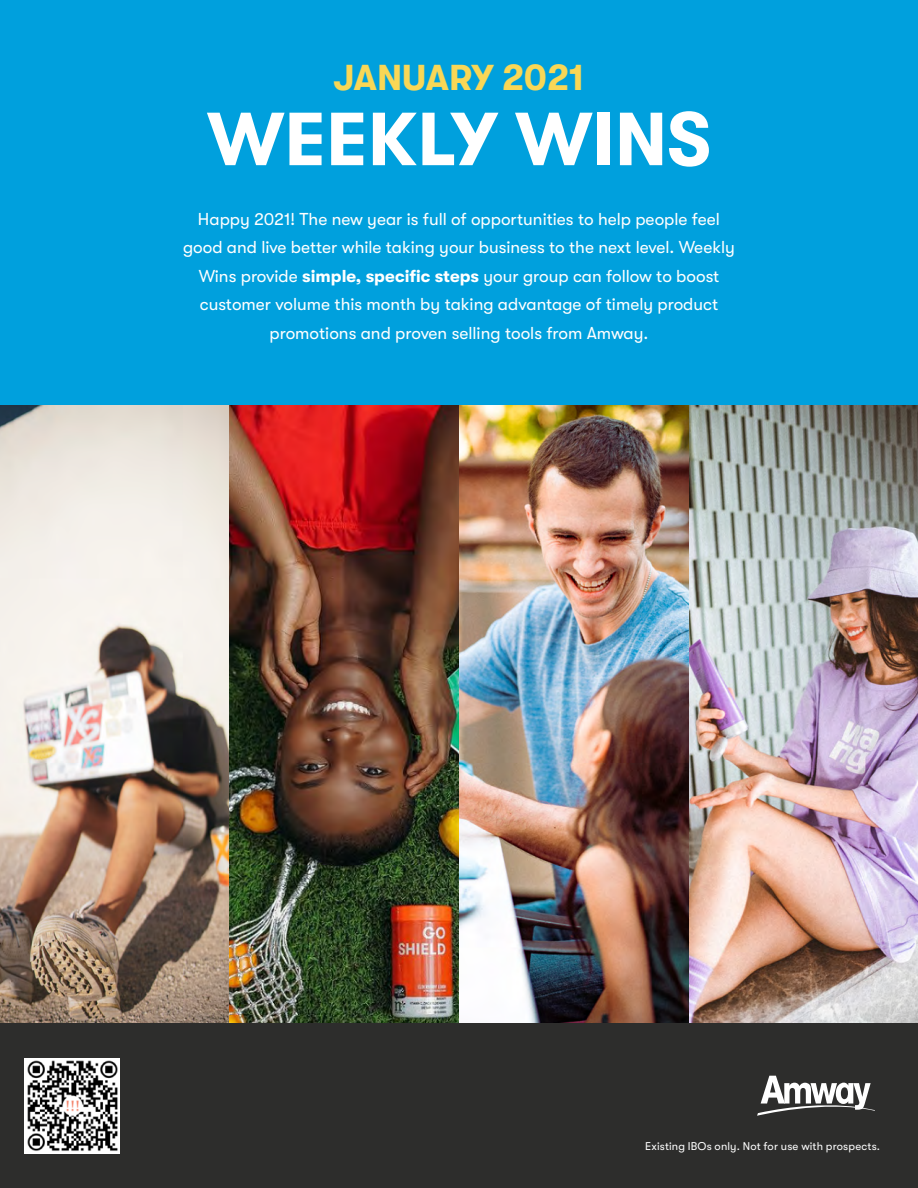
<style>
.page{position:relative;width:918px;height:1188px;background:#fff}
.page>*{position:absolute;margin:0;border:0;box-sizing:border-box;transform-origin:0 0}
.t1{font:700 75px "GT Walsheim";color:#fff}
.t2{font:700 36px "GT Walsheim";color:#f9d756}
.t3{font:17.25px/28.5px "GT Walsheim";color:#fff;text-align:center}
.t4{font:11.25px "GT Walsheim";letter-spacing:.015em;color:#fff}
.s1{font-weight:700}
</style>
<div class="page">
<img style="left:688px;top:405px;width:230px;height:619px">
<img style="left:0;top:405px;width:688px;height:619px">
<div style="left:0;top:0;width:918px;height:405px;background:#00a0dd"></div>
<div style="left:0;top:1024px;width:918px;height:164px;background:#2d2d2c"></div>
<img style="left:25px;top:1058px;width:94px;height:95px">
<svg style="left:757px;top:1076px;width:118px;height:40px"></svg>
<h2 class="t2" style="left:333px;top:58px;width:253px">JANUARY 2021</h2>
<h1 class="t1" style="left:207px;top:97px;width:505px">WEEKLY WINS</h1>
<p class="t3" style="left:183px;top:205px;width:553px">Happy 2021! The new year is full of opportunities to help people feel good and live better while taking your business to the next level. Weekly Wins provide <span class="s1">simple, specific steps</span> your group can follow to boost customer volume this month by taking advantage of timely product promotions and proven selling tools from Amway.</p>
<p class="t4" style="left:645px;top:1140px;width:236px">Existing IBOs only. Not for use with prospects.</p>
</div>
